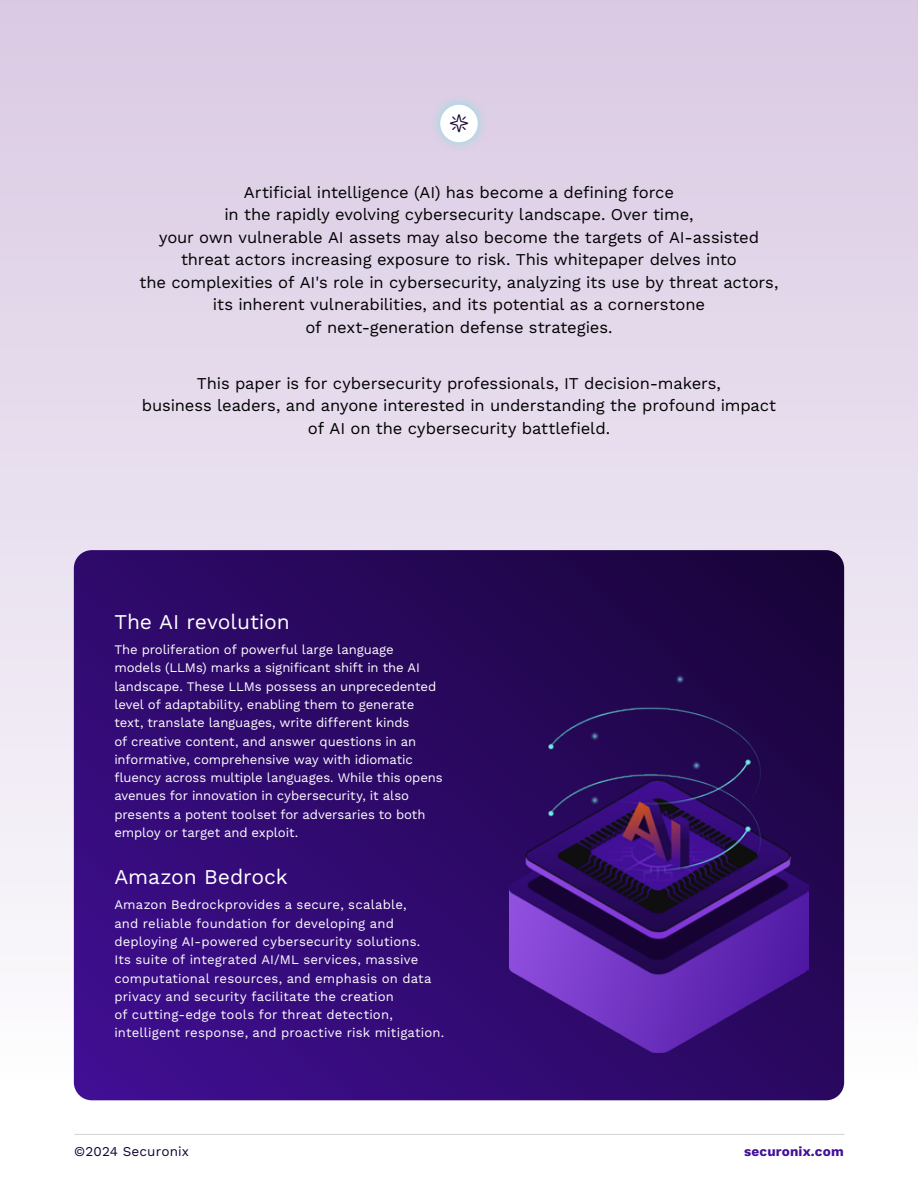
<style>
.page{position:relative;width:918px;height:1188px;background:#fff}
.page>*{position:absolute;margin:0;border:0;box-sizing:border-box;transform-origin:0 0}
.t1{font:21px "Work Sans";letter-spacing:-.005em;color:#fff}
.t2{font:16.5px/22.5px "Work Sans";letter-spacing:-.01em;color:#000;text-align:center}
.t3{font:13.5px "Work Sans";letter-spacing:.01em;color:#160334}
.t4{font:700 13.5px "Work Sans";letter-spacing:.01em;color:#420f97}
.t5{font:13.05px/18.3px "Work Sans";color:#fff}
</style>
<div class="page">
<div style="left:0;top:0;width:918px;height:1114px;background:linear-gradient(to bottom,#d9c9e3,#fdfcfe)"></div>
<svg style="left:74px;top:550px;width:770px;height:550px;background:#2e0a6a"></svg>
<div style="left:430px;top:95px;width:58px;height:57px;background:#6ee5e3;opacity:.75"></div>
<div style="left:440px;top:105px;width:38px;height:37px;background:#fff;border-radius:50%"></div>
<hr style="left:74px;top:1134px;width:771px;height:1px;background:#d1d3d4">
<img style="left:510px;top:675px;width:298px;height:378px">
<p class="t2" style="left:140px;top:181px;width:640px">Artificial intelligence (AI) has become a defining force<br>in the rapidly evolving cybersecurity landscape. Over time,<br>your own vulnerable AI assets may also become the targets of AI-assisted threat actors increasing exposure to risk. This whitepaper delves into<br>the complexities of AI's role in cybersecurity, analyzing its use by threat actors, its inherent vulnerabilities, and its potential as a cornerstone<br>of next-generation defense strategies.</p>
<p class="t2" style="left:142px;top:373px;width:636px">This paper is for cybersecurity professionals, IT decision-makers,<br>business leaders, and anyone interested in understanding the profound impact of AI on the cybersecurity battlefield.</p>
<h1 class="t1" style="left:114px;top:609px;width:177px">The AI revolution</h1>
<p class="t5" style="left:114px;top:641px;width:330px">The proliferation of powerful large language models (LLMs) marks a significant shift in the AI landscape. These LLMs possess an unprecedented level of adaptability, enabling them to generate text, translate languages, write different kinds<br>of creative content, and answer questions in an informative, comprehensive way with idiomatic fluency across multiple languages. While this opens avenues for innovation in cybersecurity, it also presents a potent toolset for adversaries to both employ or target and exploit.</p>
<h1 class="t1" style="left:114px;top:865px;width:175px">Amazon Bedrock</h1>
<p class="t5" style="left:114px;top:896px;width:331px">Amazon Bedrockprovides a secure, scalable,<br>and reliable foundation for developing and deploying AI-powered cybersecurity solutions.<br>Its suite of integrated AI/ML services, massive computational resources, and emphasis on data privacy and security facilitate the creation<br>of cutting-edge tools for threat detection, intelligent response, and proactive risk mitigation.</p>
<p class="t3" style="left:74px;top:1144px;width:116px">©2024 Securonix</p>
<p class="t4" style="left:744px;top:1144px;width:101px">securonix.com</p>
</div>
